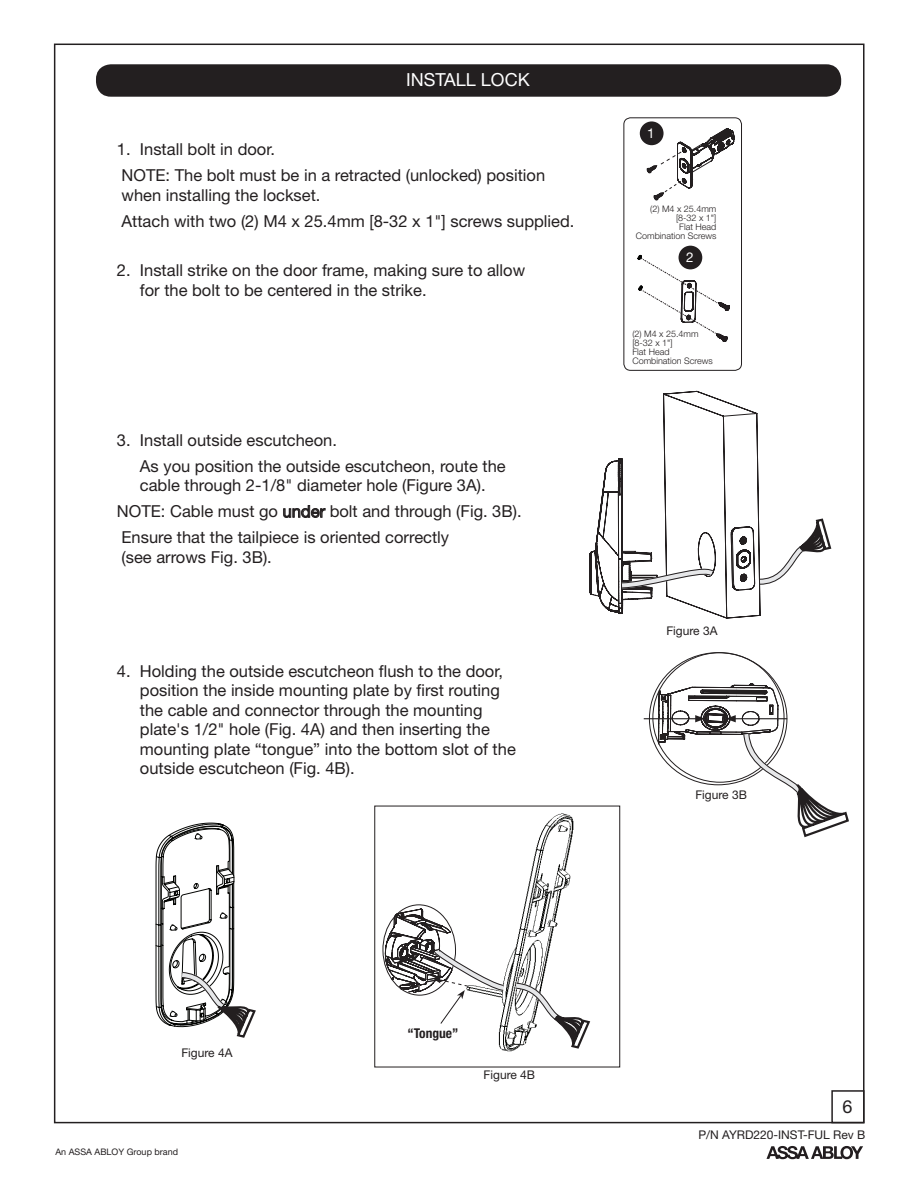
<style>
.page{position:relative;width:918px;height:1188px;background:#fff}
.page>*{position:absolute;margin:0;border:0;box-sizing:border-box;transform-origin:0 0}
.t1{font:18px "Helvetica Neue";color:#fff}
.t2{font:18px "Helvetica Neue";color:#231f20}
.t3{font:16.5px/19.5px "Helvetica Neue";color:#231f20}
.t4{font:700 condensed 13.5px "Helvetica Neue";color:#231f20}
.t5{font:13.5px "Helvetica Neue";color:#fff}
.t6{font:12px "Helvetica Neue";color:#231f20}
.t7{font:300 9px/9px "Helvetica Neue";color:#231f20;text-align:right}
.t8{font:9px "Helvetica Neue";color:#231f20}
</style>
<div class="page">
<div style="left:831px;top:1090px;width:34px;height:33px;border:2px solid #231f20"></div>
<svg style="left:767px;top:1146px;width:96px;height:13px"></svg>
<svg style="left:283px;top:505px;width:43px;height:13px"></svg>
<div style="left:96px;top:64px;width:745px;height:33px;background:#231f20;border-radius:15px"></div>
<svg style="left:155px;top:822px;width:101px;height:216px"></svg>
<img style="left:502px;top:813px;width:72px;height:239px">
<hr style="left:644px;top:718px;width:54px;height:1px;background:#231f20">
<svg style="left:658px;top:683px;width:191px;height:155px"></svg>
<div style="left:623px;top:117px;width:119px;height:254px;border:1px solid #231f20;border-radius:7px"></div>
<div style="left:640px;top:121px;width:24px;height:24px;background:#231f20;border-radius:50%"></div>
<div style="left:679px;top:246px;width:23px;height:23px;background:#231f20;border-radius:50%"></div>
<svg style="left:647px;top:128px;width:88px;height:72px"></svg>
<svg style="left:638px;top:255px;width:92px;height:87px"></svg>
<svg style="left:589px;top:390px;width:243px;height:229px"></svg>
<svg style="left:385px;top:907px;width:206px;height:143px"></svg>
<p class="t1" style="left:406px;top:69px;width:125px">INSTALL LOCK</p>
<p class="t3" style="left:117px;top:136px;width:430px;line-height:26px">1. Install bolt in door.<br>NOTE: The bolt must be in a retracted (unlocked) position</p>
<p class="t3" style="left:122px;top:182px;width:454px;line-height:26px">when installing the lockset.<br>Attach with two (2) M4 x 25.4mm [8-32 x 1"] screws supplied.</p>
<p class="t3" style="left:140px;top:260px;width:387px;text-indent:-23px">2. Install strike on the door frame, making sure to allow for the bolt to be centered in the strike.</p>
<p class="t3" style="left:140px;top:427px;width:367px;line-height:26px;text-indent:-23px">3. Install outside escutcheon.<br>As you position the outside escutcheon, route the</p>
<p class="t3" style="left:117px;top:472px;width:406px;line-height:26px;text-indent:23px">cable through 2-1/8" diameter hole (Figure 3A).<br>NOTE: Cable must go under bolt and through (Fig. 3B).<br>Ensure that the tailpiece is oriented correctly</p>
<p class="t3" style="left:122px;top:547px;width:152px">(see arrows Fig. 3B).</p>
<p class="t3" style="left:140px;top:661px;width:377px;text-indent:-23px">4. Holding the outside escutcheon flush to the door, position the inside mounting plate by first routing the cable and connector through the mounting plate's 1/2" hole (Fig. 4A) and then inserting the mounting plate “tongue” into the bottom slot of the outside escutcheon (Fig. 4B).</p>
<p class="t5" style="left:647px;top:125px;width:9px">1</p>
<p class="t7" style="left:636px;top:204px;width:82px">(2) M4 x 25.4mm [8-32 x 1"]<br>Flat Head<br>Combination Screws</p>
<p class="t5" style="left:686px;top:249px;width:9px">2</p>
<p class="t7" style="left:632px;top:329px;width:82px;text-align:left">(2) M4 x 25.4mm [8-32 x 1"]<br>Flat Head<br>Combination Screws</p>
<p class="t6" style="left:666px;top:624px;width:53px">Figure 3A</p>
<p class="t6" style="left:695px;top:787px;width:53px">Figure 3B</p>
<p class="t6" style="left:181px;top:1046px;width:53px">Figure 4A</p>
<p class="t8" style="left:55px;top:1147px;width:124px">An ASSA ABLOY Group brand</p>
<p class="t4" style="left:407px;top:1025px;width:52px">“Tongue”</p>
<p class="t6" style="left:484px;top:1068px;width:53px">Figure 4B</p>
<p class="t2" style="left:843px;top:1096px;width:12px">6</p>
<p class="t6" style="left:698px;top:1127px;width:169px">P/N AYRD220-INST-FUL Rev B</p>
</div>
